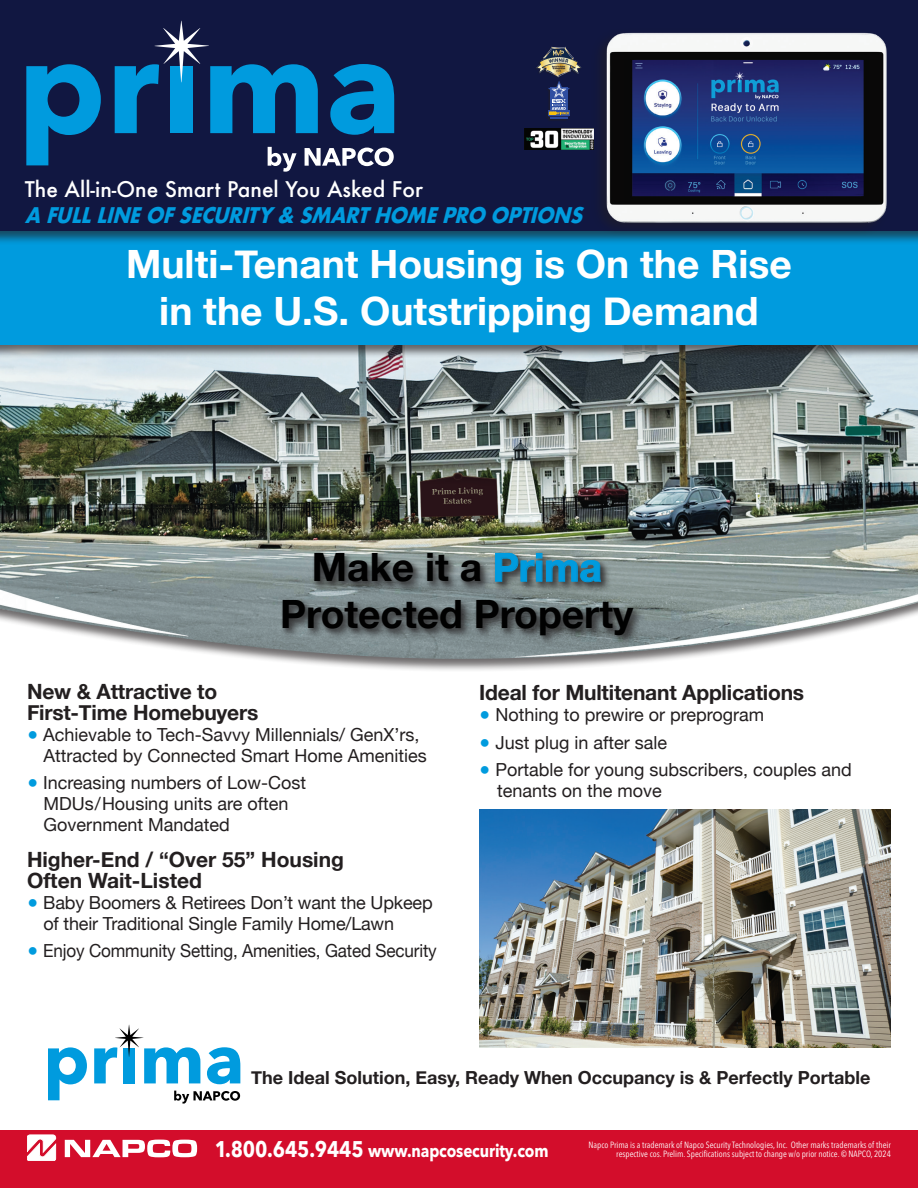
<style>
.page{position:relative;width:918px;height:1188px;background:#fff}
.page>*{position:absolute;margin:0;border:0;box-sizing:border-box;transform-origin:0 0}
.t1{font:700 39px/46.8px "Helvetica Neue";color:#fff;text-align:center}
.t2{font:700 39px/46.8px "Helvetica Neue";color:#010101;text-align:center}
.t3{font:700 21px/21px "Helvetica Neue";letter-spacing:-.01em;color:#231f20}
.t4{font:italic 700 21px "Futura";color:#009bde;scale:.9 1}
.t5{font:500 21px "Futura";color:#fff}
.t6{font:18px/21px "Helvetica Neue";color:#231f20}
.t7{font:700 18px "Helvetica Neue";color:#231f20}
.t8{font:18px "Helvetica Neue";color:#231f20;scale:.95 1}
.t9{font:700 18px "Avenir Next LT Pro";letter-spacing:-.01em;color:#fff;scale:.85 1}
.t10{font:condensed 9px "Avenir Next LT Pro";color:#fff}
.t11{font:700 3.3px "Roboto";color:#f9c112}
.s1{color:#009bde}
.s2{font-weight:700;color:#009bde}
.s3{font-size:22.5px}
</style>
<div class="page">
<div style="left:0;top:317px;width:918px;height:355px;background:#231f20;opacity:.65"></div>
<img style="left:0;top:358px;width:918px;height:301px">
<div style="left:0;top:227px;width:918px;height:131px;background:#231f20;opacity:.65"></div>
<div style="left:0;top:228px;width:918px;height:117px;background:#009bde"></div>
<div style="left:0;top:1131px;width:918px;height:57px;background:#d30d2b"></div>
<div style="left:0;top:0;width:918px;height:245px;background:#231f20;opacity:.65"></div>
<div style="left:0;top:0;width:918px;height:230px;background:#111741"></div>
<svg style="left:26px;top:64px;width:75px;height:101px"></svg>
<svg style="left:330px;top:64px;width:64px;height:71px"></svg>
<svg style="left:115px;top:21px;width:203px;height:112px"></svg>
<svg style="left:268px;top:147px;width:29px;height:25px"></svg>
<svg style="left:305px;top:148px;width:89px;height:18px"></svg>
<div style="left:591px;top:28px;width:298px;height:208px;background:#231f20;opacity:.5"></div>
<img style="left:605px;top:32px;width:284px;height:192px">
<img style="left:536px;top:46px;width:46px;height:32px">
<div style="left:545px;top:80px;width:25px;height:41px;background:#231f20;opacity:.55"></div>
<div style="left:550px;top:88px;width:17px;height:31px;background:#2f4ea1"></div>
<svg style="left:548px;top:80px;width:22px;height:38px"></svg>
<img style="left:524px;top:129px;width:70px;height:21px">
<svg style="left:27px;top:1134px;width:171px;height:27px"></svg>
<div style="left:281px;top:551px;width:364px;height:96px;background:#231f20;opacity:.75"></div>
<img style="left:479px;top:809px;width:412px;height:239px">
<svg style="left:48px;top:1047px;width:39px;height:53px"></svg>
<svg style="left:207px;top:1047px;width:33px;height:37px"></svg>
<svg style="left:94px;top:1025px;width:106px;height:58px"></svg>
<svg style="left:174px;top:1091px;width:66px;height:13px"></svg>
<p class="t11" style="left:549px;top:111px;width:9px">2023</p>
<p class="t5" style="left:25px;top:175px;width:400px">The All-in-One Smart Panel You Asked For</p>
<p class="t4" style="left:25px;top:200px;width:629px">A FULLLINEOFSECURITY&amp; SMARTHOMEPRO OPTIONS</p>
<p class="t1" style="left:126px;top:242px;width:667px">Multi-Tenant Housing is On the Rise in the U.S. Outstripping Demand</p>
<p class="t2" style="left:280px;top:545px;width:355px">Make it a <span class="s1">Prima<br></span>Protected Property</p>
<p class="t3" style="left:27px;top:681px;width:233px">New &amp; Attractive to<br>First-Time Homebuyers</p>
<p class="t6" style="left:44px;top:725px;width:385px;text-indent:-16px"><span class="s2">●</span> Achievable to Tech-Savvy Millennials/ GenX’rs,<br>Attracted by Connected Smart Home Amenities</p>
<p class="t6" style="left:44px;top:774px;width:264px;text-indent:-16px"><span class="s2">●</span> Increasing numbers of Low-Cost<br>MDUs/Housing units are often<br>Government Mandated</p>
<p class="t3" style="left:27px;top:849px;width:319px">Higher-End / “Over 55” Housing<br>Often Wait-Listed</p>
<p class="t6" style="left:44px;top:893px;width:391px;text-indent:-16px"><span class="s2">●</span> Baby Boomers &amp; Retirees Don’t want the Upkeep of their Traditional Single Family Home/Lawn</p>
<p class="t8" style="left:27px;top:938px;width:433px"><span class="s2">●</span> Enjoy Community Setting, Amenities, Gated Security</p>
<p class="t3" style="left:479px;top:682px;width:327px">Ideal for Multitenant Applications</p>
<p class="t6" style="left:479px;top:705px;width:286px"><span class="s2">●</span> Nothing to prewire or preprogram</p>
<p class="t6" style="left:479px;top:733px;width:189px"><span class="s2">●</span> Just plug in after sale</p>
<p class="t6" style="left:497px;top:760px;width:356px;text-indent:-18px"><span class="s2">●</span> Portable for young subscribers, couples and tenants on the move</p>
<p class="t7" style="left:251px;top:1064px;width:621px">The Ideal Solution, Easy, Ready When Occupancy is &amp; Perfectly Portable</p>
<p class="t9" style="left:215px;top:1139px;width:394px"><span class="s3">1.800.645.9445</span> www.napcosecurity.com</p>
<p class="t10" style="left:616px;top:1148px;width:276px">respective cos. Prelim. Specifications subject to change w/o prior notice. © NAPCO, 2024</p>
<p class="t10" style="left:589px;top:1139px;width:304px">Napco Prima is a trademark of Napco Security Technologies, Inc. Other marks trademarks of their</p>
</div>
